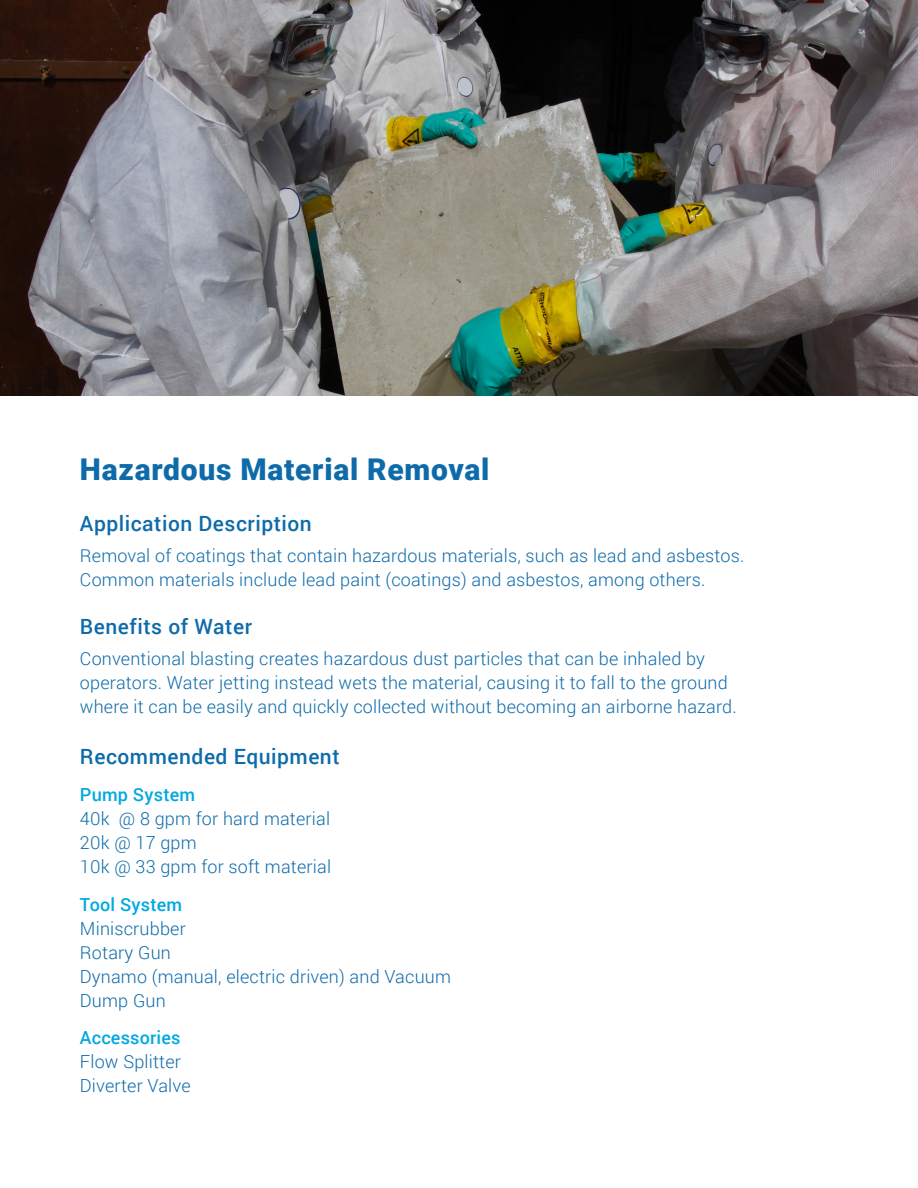
<style>
.page{position:relative;width:918px;height:1188px;background:#fff}
.page>*{position:absolute;margin:0;border:0;box-sizing:border-box;transform-origin:0 0}
.Application_Info{font:900 30px "Roboto";letter-spacing:.025em;color:#0e6baa}
.Application_Info-2{font:500 21px "Roboto";letter-spacing:.025em;color:#0e6baa}
.Application_Info-3{font:300 18px/24px "Roboto";letter-spacing:.01em;color:#0e6baa}
.s1{font-weight:500;color:#00a8e1}
</style>
<div class="page">
<img style="left:0;top:0;width:918px;height:396px">
<p class="Application_Info" style="left:80px;top:448px;width:411px">Hazardous Material Removal</p>
<p class="Application_Info-2" style="left:80px;top:509px;width:233px">Application Description</p>
<p class="Application_Info-3" style="left:80px;top:543px;width:666px">Removal of coatings that contain hazardous materials, such as lead and asbestos.<br>Common materials include lead paint (coatings) and asbestos, among others.</p>
<p class="Application_Info-2" style="left:80px;top:612px;width:174px">Benefits of Water</p>
<p class="Application_Info-3" style="left:80px;top:646px;width:658px">Conventional blasting creates hazardous dust particles that can be inhaled by operators. Water jetting instead wets the material, causing it to fall to the ground where it can be easily and quickly collected without becoming an airborne hazard.</p>
<p class="Application_Info-2" style="left:80px;top:741px;width:261px">Recommended Equipment</p>
<p class="Application_Info-3" style="left:80px;top:782px;width:253px"><span class="s1">Pump System<br></span>40k @ 8 gpm for hard material<br>20k @ 17 gpm<br>10k @ 33 gpm for soft material</p>
<p class="Application_Info-3" style="left:80px;top:892px;width:373px"><span class="s1">Tool System<br></span>Miniscrubber<br>Rotary Gun<br>Dynamo (manual, electric driven) and Vacuum<br>Dump Gun</p>
<p class="Application_Info-3" style="left:80px;top:1025px;width:112px"><span class="s1">Accessories<br></span>Flow Splitter<br>Diverter Valve</p>
</div>
